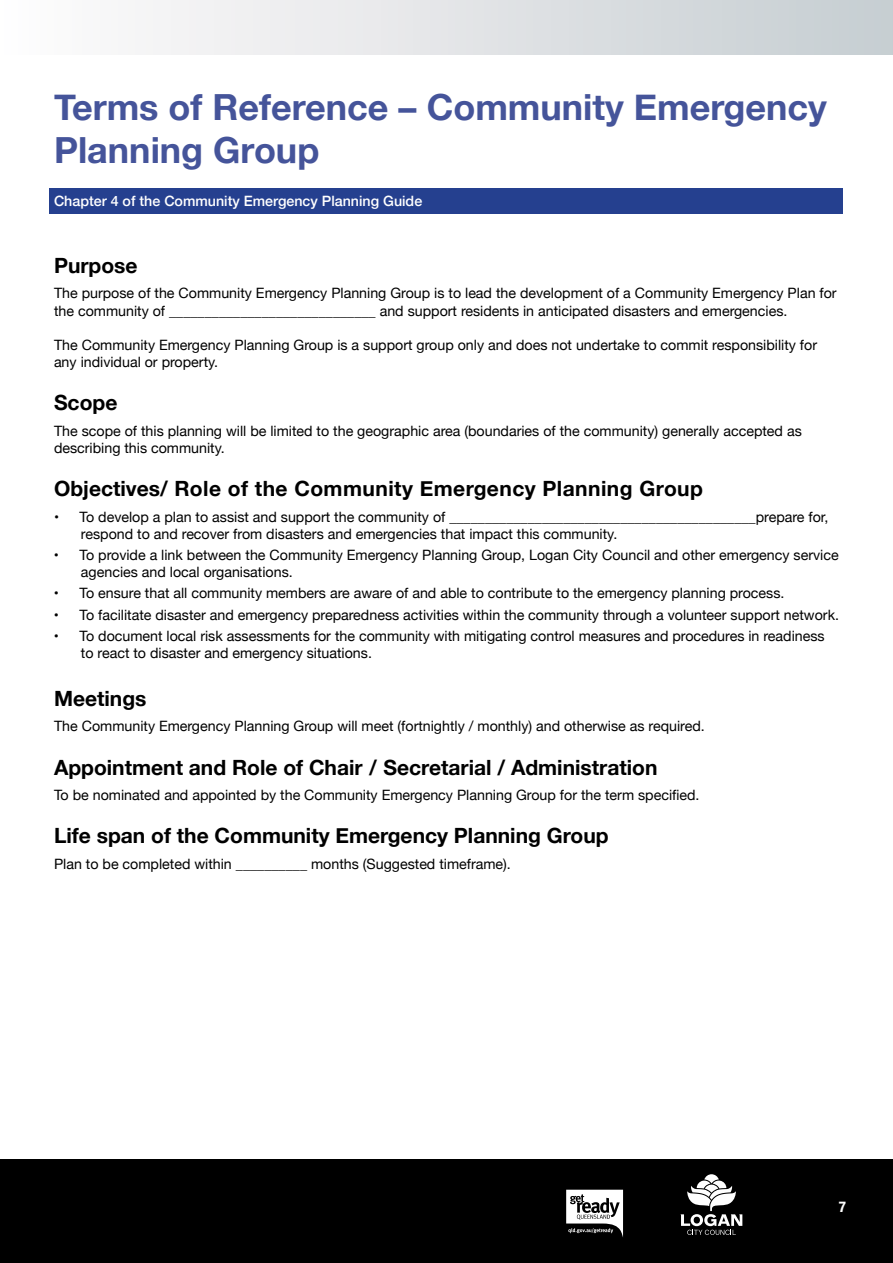
<style>
.page{position:relative;width:893px;height:1263px;background:#fff}
.page>*{position:absolute;margin:0;border:0;box-sizing:border-box;transform-origin:0 0}
.t1{font:700 36px/43.2px "Helvetica Neue";color:#45549a}
.t2{font:700 21px "Helvetica Neue";color:#000}
.t3{font:700 21px "Helvetica Neue";letter-spacing:.02em;color:#000}
.t4{font:700 condensed 15px "Helvetica Neue";color:#fff}
.t5{font:14.25px/17.1px "Helvetica Neue";color:#000}
.t6{font:500 14.25px "Helvetica Neue";color:#fff}
</style>
<div class="page">
<div style="left:0;top:1159px;width:893px;height:104px;background:#000"></div>
<div style="left:0;top:0;width:893px;height:54px;background:linear-gradient(to right,#fffdfe,#c6cdd2)"></div>
<hr style="left:0;top:0;width:1px;height:54px;background:#fff">
<div style="left:50px;top:188px;width:793px;height:25px;background:#25408f"></div>
<svg style="left:680px;top:1174px;width:62px;height:61px"></svg>
<svg style="left:566px;top:1190px;width:57px;height:47px"></svg>
<h2 class="t1" style="left:54px;top:87px;width:774px">Terms of Reference – Community Emergency<br>Planning Group</h2>
<p class="t6" style="left:54px;top:190px;width:370px">Chapter 4 of the Community Emergency Planning Guide</p>
<h3 class="t2" style="left:54px;top:249px;width:85px">Purpose</h3>
<p class="t5" style="left:54px;top:286px;width:784px">The purpose of the Community Emergency Planning Group is to lead the development of a Community Emergency Plan for the community of _____________________________ and support residents in anticipated disasters and emergencies.</p>
<p class="t5" style="left:54px;top:337px;width:765px">The Community Emergency Planning Group is a support group only and does not undertake to commit responsibility for any individual or property.</p>
<h3 class="t2" style="left:54px;top:386px;width:65px">Scope</h3>
<p class="t5" style="left:54px;top:423px;width:749px">The scope of this planning will be limited to the geographic area (boundaries of the community) generally accepted as describing this community.</p>
<h3 class="t3" style="left:54px;top:472px;width:650px">Objectives/ Role of the Community Emergency Planning Group</h3>
<p class="t5" style="left:81px;top:509px;width:749px;text-indent:-27px">• To develop a plan to assist and support the community of ___________________________________________prepare for, respond to and recover from disasters and emergencies that impact this community.</p>
<p class="t5" style="left:81px;top:547px;width:759px;text-indent:-27px">• To provide a link between the Community Emergency Planning Group, Logan City Council and other emergency service agencies and local organisations.</p>
<p class="t5" style="left:54px;top:586px;width:732px">• To ensure that all community members are aware of and able to contribute to the emergency planning process.</p>
<p class="t5" style="left:54px;top:607px;width:786px">• To facilitate disaster and emergency preparedness activities within the community through a volunteer support network.</p>
<p class="t5" style="left:81px;top:628px;width:745px;text-indent:-27px">• To document local risk assessments for the community with mitigating control measures and procedures in readiness to react to disaster and emergency situations.</p>
<h3 class="t2" style="left:54px;top:682px;width:94px">Meetings</h3>
<p class="t5" style="left:54px;top:718px;width:652px">The Community Emergency Planning Group will meet (fortnightly / monthly) and otherwise as required.</p>
<h3 class="t2" style="left:54px;top:750px;width:605px">Appointment and Role of Chair / Secretarial / Administration</h3>
<p class="t5" style="left:54px;top:787px;width:647px">To be nominated and appointed by the Community Emergency Planning Group for the term specified.</p>
<h3 class="t2" style="left:54px;top:819px;width:556px">Life span of the Community Emergency Planning Group</h3>
<p class="t5" style="left:54px;top:856px;width:458px">Plan to be completed within __________ months (Suggested timeframe).</p>
<p class="t4" style="left:839px;top:1194px;width:9px">7</p>
</div>
